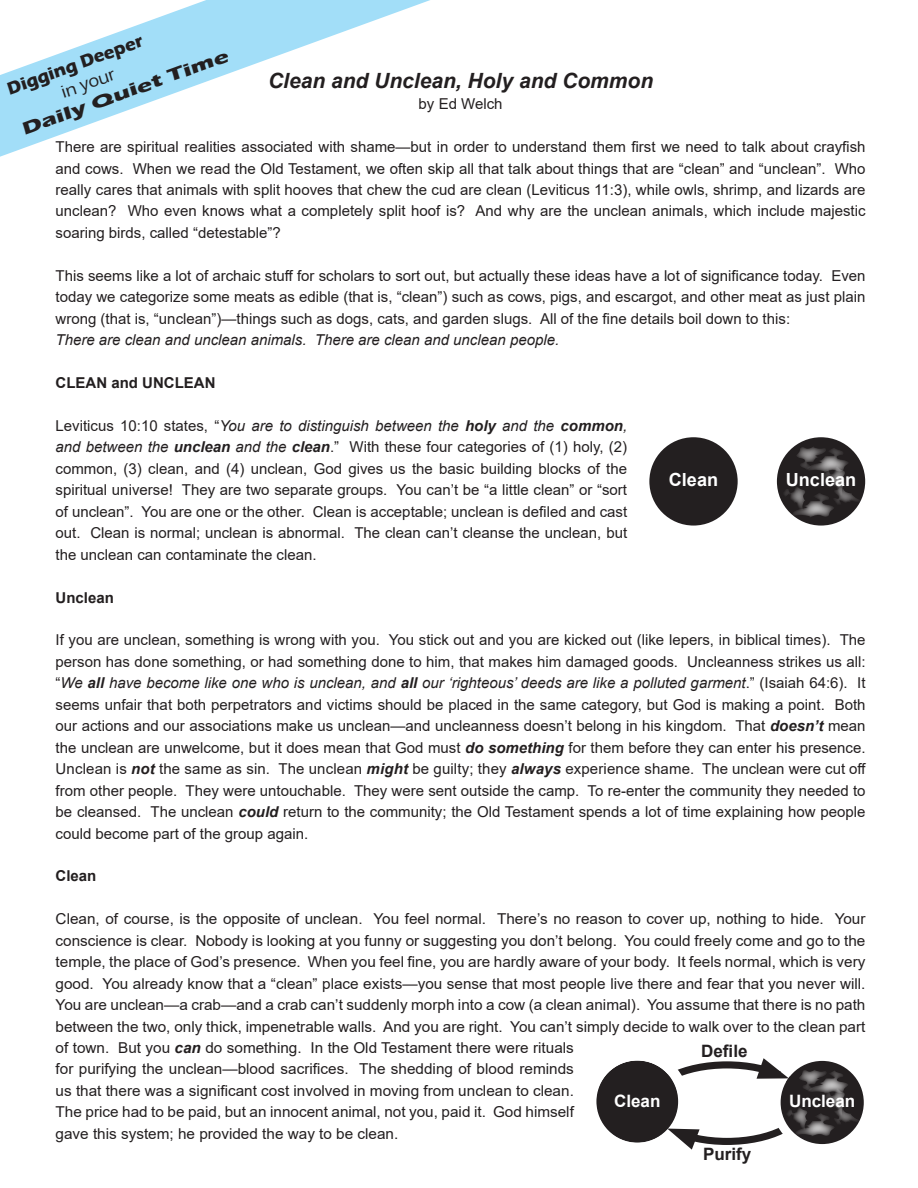
<style>
.page{position:relative;width:918px;height:1188px;background:#fff}
.page>*{position:absolute;margin:0;border:0;box-sizing:border-box;transform-origin:0 0}
.t1{font:italic 700 21px "Arial";color:#231f20}
.t2{font:700 18.15px "Arial";color:#fff}
.t3{font:700 18px "Eras ITC";color:#231f20;scale:1.44 1}
.t4{font:700 18px "Eras ITC";color:#231f20}
.t5{font:500 18px "Eras ITC";color:#231f20}
.t6{font:700 17.1px "Arial";color:#fff}
.t7{font:700 17.1px "Arial";color:#231f20}
.t8{font:15px/21.5px "Arial";color:#231f20;text-align:justify}
.t9{font:italic 15px "Arial";color:#231f20}
.t10{font:700 15px "Arial";color:#231f20}
.s1{font-style:italic}
.s2{font-weight:700;font-style:italic}
</style>
<div class="page">
<svg style="left:0;top:0;width:430px;height:157px"></svg>
<div style="left:649px;top:437px;width:89px;height:89px;background:#231f20;border-radius:50%"></div>
<div style="left:777px;top:437px;width:88px;height:89px;background:#231f20;border-radius:50%"></div>
<svg style="left:781px;top:445px;width:82px;height:74px"></svg>
<div style="left:646px;top:1061px;width:162px;height:84px;border:7px solid #231f20;border-radius:50%"></div>
<div style="left:596px;top:1061px;width:83px;height:83px;background:#231f20;border-radius:50%"></div>
<div style="left:586px;top:1050px;width:103px;height:103px;border:10px solid #fff;border-radius:50%"></div>
<div style="left:771px;top:1050px;width:103px;height:103px;border:10px solid #fff;border-radius:50%"></div>
<svg style="left:667px;top:1129px;width:33px;height:21px"></svg>
<div style="left:781px;top:1061px;width:83px;height:83px;background:#231f20;border-radius:50%"></div>
<svg style="left:757px;top:1058px;width:104px;height:80px"></svg>
<p class="t4" style="left:4px;top:79px;width:144px;rotate:-20deg">Digging Deeper</p>
<p class="t3" style="left:19px;top:120px;width:153px;rotate:-20deg">Daily Quiet Time</p>
<p class="t5" style="left:58px;top:83px;width:57px;rotate:-20deg">in your</p>
<p class="t1" style="left:268px;top:66px;width:387px">Clean and Unclean, Holy and Common</p>
<p class="t8" style="left:419px;top:93px;width:85px">by Ed Welch</p>
<p class="t8" style="left:56px;top:136px;width:812px">There are spiritual realities associated with shame—but in order to understand them first we need to talk about crayfish and cows. When we read the Old Testament, we often skip all that talk about things that are “clean” and “unclean”. Who really cares that animals with split hooves that chew the cud are clean (Leviticus 11:3), while owls, shrimp, and lizards are unclean? Who even knows what a completely split hoof is? And why are the unclean animals, which include majestic soaring birds, called “detestable”?</p>
<p class="t8" style="left:56px;top:265px;width:811px">This seems like a lot of archaic stuff for scholars to sort out, but actually these ideas have a lot of significance today. Even today we categorize some meats as edible (that is, “clean”) such as cows, pigs, and escargot, and other meat as just plain wrong (that is, “unclean”)—things such as dogs, cats, and garden slugs. All of the fine details boil down to this:</p>
<p class="t9" style="left:56px;top:330px;width:505px">There are clean and unclean animals. There are clean and unclean people.</p>
<p class="t10" style="left:56px;top:372px;width:161px">CLEAN and UNCLEAN</p>
<p class="t8" style="left:56px;top:415px;width:573px">Leviticus 10:10 states, “<span class="s1">You are to distinguish between the</span> <span class="s2">holy</span> <span class="s1">and the</span> <span class="s2">common</span><span class="s1">, and between the</span> <span class="s2">unclean</span> <span class="s1">and the</span> <span class="s2">clean</span>.” With these four categories of (1) holy, (2) common, (3) clean, and (4) unclean, God gives us the basic building blocks of the spiritual universe! They are two separate groups. You can’t be “a little clean” or “sort of unclean”. You are one or the other. Clean is acceptable; unclean is defiled and cast out. Clean is normal; unclean is abnormal. The clean can’t cleanse the unclean, but the unclean can contaminate the clean.</p>
<p class="t10" style="left:56px;top:587px;width:60px">Unclean</p>
<p class="t8" style="left:56px;top:629px;width:812px">If you are unclean, something is wrong with you. You stick out and you are kicked out (like lepers, in biblical times). The person has done something, or had something done to him, that makes him damaged goods. Uncleanness strikes us all: “<span class="s1">We</span> <span class="s2">all</span> <span class="s1">have become like one who is unclean, and</span> <span class="s2">all</span> <span class="s1">our ‘righteous’ deeds are like a polluted garment</span>.” (Isaiah 64:6). It seems unfair that both perpetrators and victims should be placed in the same category, but God is making a point. Both our actions and our associations make us unclean—and uncleanness doesn’t belong in his kingdom. That <span class="s2">doesn’t</span> mean the unclean are unwelcome, but it does mean that God must <span class="s2">do something</span> for them before they can enter his presence.<br>Unclean is <span class="s2">not</span> the same as sin. The unclean <span class="s2">might</span> be guilty; they <span class="s2">always</span> experience shame. The unclean were cut off from other people. They were untouchable. They were sent outside the camp. To re-enter the community they needed to be cleansed. The unclean <span class="s2">could</span> return to the community; the Old Testament spends a lot of time explaining how people could become part of the group again.</p>
<p class="t10" style="left:56px;top:866px;width:42px">Clean</p>
<p class="t8" style="left:56px;top:908px;width:811px;text-align:left">Clean, of course, is the opposite of unclean. You feel normal. There’s no reason to cover up, nothing to hide. Your conscience is clear. Nobody is looking at you funny or suggesting you don’t belong. You could freely come and go to the temple, the place of God’s presence. When you feel fine, you are hardly aware of your body. It feels normal, which is very good. You already know that a “clean” place exists—you sense that most people live there and fear that you never will.<br>You are unclean—a crab—and a crab can’t suddenly morph into a cow (a clean animal). You assume that there is no path between the two, only thick, impenetrable walls. And you are right. You can’t simply decide to walk over to the clean part of town. But you <span class="s2">can</span> do something. In the Old Testament there were rituals<br>for purifying the unclean—blood sacrifices. The shedding of blood reminds<br>us that there was a significant cost involved in moving from unclean to clean.<br>The price had to be paid, but an innocent animal, not you, paid it. God himself<br>gave this system; he provided the way to be clean.</p>
<p class="t2" style="left:669px;top:467px;width:51px">Clean</p>
<p class="t2" style="left:786px;top:467px;width:72px">Unclean</p>
<p class="t7" style="left:701px;top:1039px;width:48px">Defile</p>
<p class="t6" style="left:614px;top:1089px;width:48px">Clean</p>
<p class="t6" style="left:789px;top:1089px;width:68px">Unclean</p>
<p class="t7" style="left:703px;top:1142px;width:50px">Purify</p>
</div>
